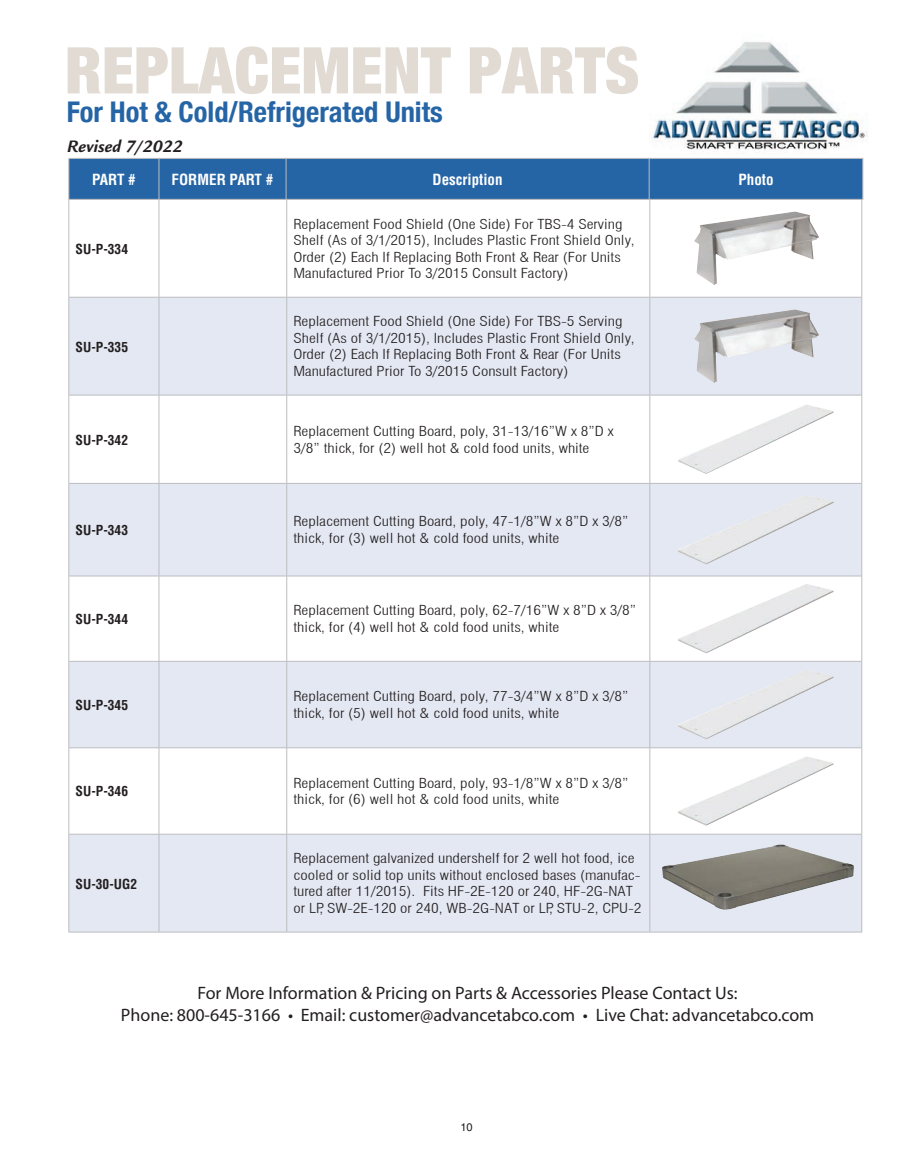
<style>
.page{position:relative;width:905px;height:1175px;background:#fff}
.page>*{position:absolute;margin:0;border:0;box-sizing:border-box;transform-origin:0 0}
.t1{font:900 condensed 64.5px "Helvetica Neue";color:#e1dbd4}
.t2{font:700 condensed 28.5px "Helvetica Neue";color:#2565a6}
.t3{font:18px/21.6px "Myriad Pro";color:#231f20;text-align:center}
.t4{font:italic 700 18px "Legacy Sans";color:#231f20}
.t5{font:700 condensed 15px "Helvetica";color:#fff}
.t6{font:300 condensed 13.5px/16.5px "Swiss 721 BT";color:#231f20;scale:1.22 1}
.t7{font:700 condensed 13.5px "Helvetica";color:#231f20}
.t8{font:condensed 13.5px "Helvetica";color:#231f20}
</style>
<div class="page">
<img style="left:652px;top:42px;width:216px;height:108px">
<div style="left:69px;top:159px;width:793px;height:40px;background:#2565a6"></div>
<hr style="left:68px;top:158px;width:91px;height:1px;background:#bcbdc0">
<hr style="left:68px;top:159px;width:1px;height:40px;background:#bcbdc0">
<hr style="left:159px;top:158px;width:127px;height:1px;background:#bcbdc0">
<hr style="left:159px;top:159px;width:1px;height:40px;background:#bcbdc0">
<hr style="left:286px;top:158px;width:363px;height:1px;background:#bcbdc0">
<hr style="left:286px;top:159px;width:1px;height:40px;background:#bcbdc0">
<hr style="left:649px;top:158px;width:214px;height:1px;background:#bcbdc0">
<hr style="left:648px;top:159px;width:1px;height:40px;background:#bcbdc0">
<hr style="left:862px;top:159px;width:1px;height:40px;background:#bcbdc0">
<hr style="left:649px;top:199px;width:214px;height:1px;background:#bcbdc0">
<svg style="left:69px;top:298px;width:792px;height:633px;fill:#e4e8f3"></svg>
<hr style="left:68px;top:199px;width:91px;height:1px;background:#bcbdc0">
<hr style="left:159px;top:199px;width:128px;height:1px;background:#bcbdc0">
<hr style="left:287px;top:199px;width:362px;height:1px;background:#bcbdc0">
<hr style="left:69px;top:297px;width:90px;height:1px;background:#bcbdc0">
<hr style="left:159px;top:297px;width:128px;height:1px;background:#bcbdc0">
<hr style="left:287px;top:297px;width:362px;height:1px;background:#bcbdc0">
<hr style="left:649px;top:297px;width:212px;height:1px;background:#bcbdc0">
<hr style="left:69px;top:395px;width:90px;height:1px;background:#bcbdc0">
<hr style="left:159px;top:395px;width:128px;height:1px;background:#bcbdc0">
<hr style="left:287px;top:395px;width:362px;height:1px;background:#bcbdc0">
<hr style="left:649px;top:395px;width:212px;height:1px;background:#bcbdc0">
<hr style="left:69px;top:483px;width:90px;height:1px;background:#bcbdc0">
<hr style="left:159px;top:483px;width:128px;height:1px;background:#bcbdc0">
<hr style="left:287px;top:483px;width:362px;height:1px;background:#bcbdc0">
<hr style="left:649px;top:483px;width:212px;height:1px;background:#bcbdc0">
<hr style="left:69px;top:575px;width:90px;height:1px;background:#bcbdc0">
<hr style="left:159px;top:575px;width:128px;height:1px;background:#bcbdc0">
<hr style="left:287px;top:575px;width:362px;height:1px;background:#bcbdc0">
<hr style="left:649px;top:575px;width:212px;height:1px;background:#bcbdc0">
<hr style="left:69px;top:661px;width:90px;height:1px;background:#bcbdc0">
<hr style="left:159px;top:661px;width:128px;height:1px;background:#bcbdc0">
<hr style="left:287px;top:661px;width:362px;height:1px;background:#bcbdc0">
<hr style="left:649px;top:661px;width:212px;height:1px;background:#bcbdc0">
<hr style="left:69px;top:747px;width:90px;height:1px;background:#bcbdc0">
<hr style="left:159px;top:747px;width:128px;height:1px;background:#bcbdc0">
<hr style="left:287px;top:747px;width:362px;height:1px;background:#bcbdc0">
<hr style="left:649px;top:747px;width:212px;height:1px;background:#bcbdc0">
<hr style="left:69px;top:834px;width:90px;height:1px;background:#bcbdc0">
<hr style="left:159px;top:834px;width:128px;height:1px;background:#bcbdc0">
<hr style="left:287px;top:834px;width:362px;height:1px;background:#bcbdc0">
<hr style="left:649px;top:834px;width:212px;height:1px;background:#bcbdc0">
<hr style="left:68px;top:931px;width:91px;height:1px;background:#bcbdc0">
<hr style="left:159px;top:931px;width:128px;height:1px;background:#bcbdc0">
<hr style="left:287px;top:931px;width:362px;height:1px;background:#bcbdc0">
<hr style="left:649px;top:931px;width:213px;height:1px;background:#bcbdc0">
<hr style="left:68px;top:200px;width:1px;height:97px;background:#bcbdc0">
<hr style="left:159px;top:200px;width:1px;height:97px;background:#bcbdc0">
<hr style="left:286px;top:200px;width:1px;height:97px;background:#bcbdc0">
<hr style="left:649px;top:200px;width:1px;height:97px;background:#bcbdc0">
<hr style="left:861px;top:200px;width:1px;height:97px;background:#bcbdc0">
<hr style="left:68px;top:297px;width:1px;height:98px;background:#bcbdc0">
<hr style="left:159px;top:297px;width:1px;height:98px;background:#bcbdc0">
<hr style="left:286px;top:297px;width:1px;height:98px;background:#bcbdc0">
<hr style="left:649px;top:297px;width:1px;height:98px;background:#bcbdc0">
<hr style="left:861px;top:297px;width:1px;height:98px;background:#bcbdc0">
<hr style="left:68px;top:395px;width:1px;height:88px;background:#bcbdc0">
<hr style="left:159px;top:395px;width:1px;height:88px;background:#bcbdc0">
<hr style="left:286px;top:395px;width:1px;height:88px;background:#bcbdc0">
<hr style="left:649px;top:395px;width:1px;height:88px;background:#bcbdc0">
<hr style="left:861px;top:395px;width:1px;height:88px;background:#bcbdc0">
<hr style="left:68px;top:483px;width:1px;height:93px;background:#bcbdc0">
<hr style="left:159px;top:483px;width:1px;height:92px;background:#bcbdc0">
<hr style="left:286px;top:483px;width:1px;height:92px;background:#bcbdc0">
<hr style="left:649px;top:483px;width:1px;height:92px;background:#bcbdc0">
<hr style="left:861px;top:483px;width:1px;height:93px;background:#bcbdc0">
<hr style="left:68px;top:576px;width:1px;height:85px;background:#bcbdc0">
<hr style="left:159px;top:576px;width:1px;height:85px;background:#bcbdc0">
<hr style="left:286px;top:576px;width:1px;height:85px;background:#bcbdc0">
<hr style="left:649px;top:576px;width:1px;height:85px;background:#bcbdc0">
<hr style="left:861px;top:576px;width:1px;height:85px;background:#bcbdc0">
<hr style="left:68px;top:661px;width:1px;height:86px;background:#bcbdc0">
<hr style="left:159px;top:661px;width:1px;height:86px;background:#bcbdc0">
<hr style="left:286px;top:661px;width:1px;height:86px;background:#bcbdc0">
<hr style="left:649px;top:661px;width:1px;height:86px;background:#bcbdc0">
<hr style="left:861px;top:661px;width:1px;height:86px;background:#bcbdc0">
<hr style="left:68px;top:747px;width:1px;height:87px;background:#bcbdc0">
<hr style="left:159px;top:748px;width:1px;height:86px;background:#bcbdc0">
<hr style="left:286px;top:748px;width:1px;height:86px;background:#bcbdc0">
<hr style="left:649px;top:748px;width:1px;height:86px;background:#bcbdc0">
<hr style="left:861px;top:747px;width:1px;height:87px;background:#bcbdc0">
<hr style="left:68px;top:834px;width:1px;height:97px;background:#bcbdc0">
<hr style="left:159px;top:834px;width:1px;height:97px;background:#bcbdc0">
<hr style="left:286px;top:834px;width:1px;height:97px;background:#bcbdc0">
<hr style="left:649px;top:834px;width:1px;height:97px;background:#bcbdc0">
<hr style="left:861px;top:834px;width:1px;height:97px;background:#bcbdc0">
<img style="left:694px;top:211px;width:125px;height:74px">
<img style="left:694px;top:309px;width:125px;height:74px">
<img style="left:678px;top:404px;width:155px;height:70px">
<img style="left:678px;top:495px;width:155px;height:69px">
<img style="left:678px;top:584px;width:155px;height:69px">
<img style="left:678px;top:670px;width:155px;height:69px">
<img style="left:678px;top:756px;width:155px;height:69px">
<img style="left:662px;top:844px;width:192px;height:65px">
<h1 class="t1" style="left:65px;top:17px;width:576px">REPLACEMENT PARTS</h1>
<h2 class="t2" style="left:67px;top:88px;width:377px">For Hot &amp; Cold/Refrigerated Units</h2>
<h3 class="t4" style="left:67px;top:136px;width:117px">Revised 7/2022</h3>
<p class="t5" style="left:92px;top:170px;width:45px">PART #</p>
<p class="t5" style="left:172px;top:170px;width:103px">FORMER PART #</p>
<p class="t5" style="left:432px;top:170px;width:71px">Description</p>
<p class="t5" style="left:738px;top:170px;width:37px">Photo</p>
<p class="t7" style="left:76px;top:240px;width:54px">SU-P-334</p>
<p class="t7" style="left:76px;top:338px;width:54px">SU-P-335</p>
<p class="t6" style="left:293px;top:215px;width:281px">Replacement Food Shield (One Side) For TBS-4 Serving Shelf (As of 3/1/2015), Includes Plastic Front Shield Only, Order (2) Each If Replacing Both Front &amp; Rear (For Units Manufactured Prior To 3/2015 Consult Factory)</p>
<p class="t6" style="left:293px;top:313px;width:281px">Replacement Food Shield (One Side) For TBS-5 Serving Shelf (As of 3/1/2015), Includes Plastic Front Shield Only, Order (2) Each If Replacing Both Front &amp; Rear (For Units Manufactured Prior To 3/2015 Consult Factory)</p>
<p class="t7" style="left:76px;top:431px;width:54px">SU-P-342</p>
<p class="t6" style="left:293px;top:423px;width:264px">Replacement Cutting Board, poly, 31-13/16”W x 8”D x<br>3/8” thick, for (2) well hot &amp; cold food units, white</p>
<p class="t7" style="left:76px;top:521px;width:54px">SU-P-343</p>
<p class="t6" style="left:293px;top:513px;width:276px">Replacement Cutting Board, poly, 47-1/8”W x 8”D x 3/8” thick, for (3) well hot &amp; cold food units, white</p>
<p class="t7" style="left:76px;top:610px;width:54px">SU-P-344</p>
<p class="t6" style="left:293px;top:602px;width:282px">Replacement Cutting Board, poly, 62-7/16”W x 8”D x 3/8” thick, for (4) well hot &amp; cold food units, white</p>
<p class="t7" style="left:76px;top:696px;width:54px">SU-P-345</p>
<p class="t6" style="left:293px;top:688px;width:276px">Replacement Cutting Board, poly, 77-3/4”W x 8”D x 3/8” thick, for (5) well hot &amp; cold food units, white</p>
<p class="t7" style="left:76px;top:783px;width:54px">SU-P-346</p>
<p class="t6" style="left:293px;top:774px;width:276px">Replacement Cutting Board, poly, 93-1/8”W x 8”D x 3/8” thick, for (6) well hot &amp; cold food units, white</p>
<p class="t7" style="left:76px;top:875px;width:63px">SU-30-UG2</p>
<p class="t6" style="left:293px;top:850px;width:286px">Replacement galvanized undershelf for 2 well hot food, ice cooled or solid top units without enclosed bases (manufac&shy;tured after 11/2015). Fits HF-2E-120 or 240, HF-2G-NAT or LP, SW-2E-120 or 240, WB-2G-NAT or LP, STU-2, CPU-2</p>
<h3 class="t3" style="left:121px;top:982px;width:694px">For More Information &amp; Pricing on Parts &amp; Accessories Please Contact Us:<br>Phone: 800-645-3166 • Email: customer@advancetabco.com • Live Chat: advancetabco.com</h3>
<p class="t8" style="left:460px;top:1121px;width:14px">10</p>
</div>
